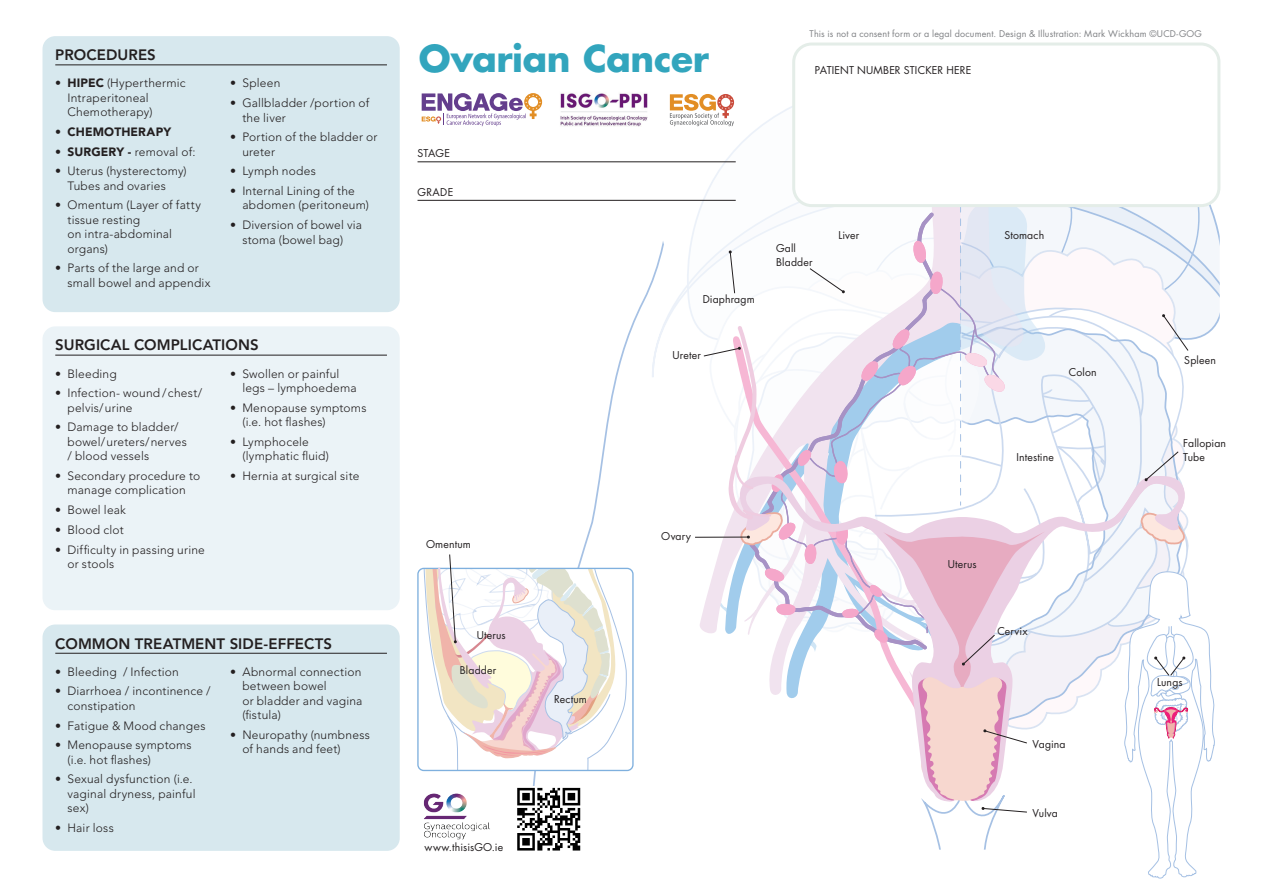
<style>
.page{position:relative;width:1263px;height:893px;background:#fff}
.page>*{position:absolute;margin:0;border:0;box-sizing:border-box;transform-origin:0 0}
.t1{font:700 36px "Futura Std";letter-spacing:-.01em;color:#32a5bd}
.t2{font:800 15px "Avenir LT Std";letter-spacing:.005em;color:#231f20}
.t3{font:300 12px/14.4px "Avenir LT Std";letter-spacing:.015em;color:#231f20}
.t4{font:900 12px "Avenir LT Std";letter-spacing:.01em;color:#231f20}
.Tags{font:10.5px/13.5px "Futura Std";letter-spacing:.015em;color:#231f20}
.Tags-2{font:9px "Futura Std";letter-spacing:.02em;color:#808285}
.s1{font-weight:900}
.s2{font-weight:300}
</style>
<div class="page">
<svg style="left:1095px;top:193px;width:125px;height:237px"></svg>
<svg style="left:923px;top:475px;width:263px;height:328px"></svg>
<div style="left:794px;top:44px;width:425px;height:162px;background:#fff;border-radius:18px"></div>
<div style="left:792px;top:43px;width:428px;height:164px;border:3px solid #e4ede8;border-radius:18px"></div>
<div style="left:43px;top:624px;width:357px;height:227px;background:#d7e8ee;border-radius:13px"></div>
<hr style="left:55px;top:653px;width:332px;height:1px;background:#231f20">
<div style="left:43px;top:326px;width:357px;height:284px;background:#ebf3f7;border-radius:13px"></div>
<hr style="left:55px;top:355px;width:332px;height:1px;background:#231f20">
<div style="left:43px;top:36px;width:357px;height:276px;background:#d7e8ee;border-radius:13px"></div>
<hr style="left:55px;top:64px;width:332px;height:1px;background:#231f20">
<hr style="left:417px;top:161px;width:319px;height:1px;background:#231f20">
<hr style="left:417px;top:200px;width:319px;height:1px;background:#231f20">
<img style="left:423px;top:793px;width:67px;height:47px">
<img style="left:517px;top:787px;width:64px;height:64px">
<svg style="left:1124px;top:571px;width:91px;height:308px"></svg>
<svg style="left:981px;top:807px;width:46px;height:6px"></svg>
<svg style="left:1108px;top:451px;width:78px;height:95px"></svg>
<svg style="left:1162px;top:314px;width:27px;height:38px"></svg>
<div style="left:417px;top:568px;width:217px;height:203px;border:1px solid #7fb0de;border-radius:6px"></div>
<svg style="left:422px;top:554px;width:205px;height:216px"></svg>
<svg style="left:422px;top:93px;width:120px;height:33px"></svg>
<svg style="left:670px;top:80px;width:425px;height:721px"></svg>
<img style="left:560px;top:93px;width:88px;height:33px">
<p class="t2" style="left:55px;top:46px;width:102px">PROCEDURES</p>
<p class="t3" style="left:68px;top:76px;width:120px;text-indent:-12px">• <span class="s1">HIPEC</span> (Hyperthermic<br>Intraperitoneal<br>Chemotherapy)</p>
<p class="t4" style="left:55px;top:124px;width:117px"><span class="s2">•</span> CHEMOTHERAPY</p>
<p class="t3" style="left:55px;top:144px;width:142px">• <span class="s1">SURGERY -</span> removal of:</p>
<p class="t3" style="left:68px;top:164px;width:121px;text-indent:-12px">• Uterus (hysterectomy)<br>Tubes and ovaries</p>
<p class="t3" style="left:68px;top:198px;width:135px;text-indent:-12px">• Omentum (Layer of fatty tissue resting<br>on intra-abdominal organs)</p>
<p class="t3" style="left:68px;top:261px;width:145px;text-indent:-12px">• Parts of the large and or small bowel and appendix</p>
<p class="t3" style="left:230px;top:76px;width:52px">• Spleen</p>
<p class="t3" style="left:242px;top:96px;width:128px;text-indent:-12px">• Gallbladder /portion of the liver</p>
<p class="t3" style="left:242px;top:130px;width:137px;text-indent:-12px">• Portion of the bladder or ureter</p>
<p class="t3" style="left:230px;top:164px;width:87px">• Lymph nodes</p>
<p class="t3" style="left:242px;top:184px;width:128px;text-indent:-12px">• Internal Lining of the abdomen (peritoneum)</p>
<p class="t3" style="left:230px;top:218px;width:133px;text-align:center">• Diversion of bowel via stoma (bowel bag)</p>
<p class="t2" style="left:55px;top:336px;width:205px">SURGICAL COMPLICATIONS</p>
<p class="t3" style="left:55px;top:366px;width:63px">• Bleeding</p>
<p class="t3" style="left:68px;top:386px;width:136px;text-indent:-12px">• Infection- wound /chest/ pelvis/urine</p>
<p class="t3" style="left:68px;top:420px;width:121px;text-indent:-12px">• Damage to bladder/ bowel/ureters/nerves / blood vessels</p>
<p class="t3" style="left:55px;top:469px;width:146px;text-align:center">• Secondary procedure to manage complication</p>
<p class="t3" style="left:55px;top:503px;width:72px">• Bowel leak</p>
<p class="t3" style="left:55px;top:523px;width:70px">• Blood clot</p>
<p class="t3" style="left:68px;top:542px;width:139px;text-indent:-12px">• Difficulty in passing urine or stools</p>
<p class="t3" style="left:242px;top:366px;width:116px;text-indent:-12px">• Swollen or painful legs – lymphoedema</p>
<p class="t3" style="left:242px;top:400px;width:126px;text-indent:-12px">• Menopause symptoms (i.e. hot flashes)</p>
<p class="t3" style="left:242px;top:435px;width:88px;text-indent:-12px">• Lymphocele (lymphatic fluid)</p>
<p class="t3" style="left:230px;top:469px;width:131px">• Hernia at surgical site</p>
<p class="t2" style="left:55px;top:634px;width:278px">COMMON TREATMENT SIDE-EFFECTS</p>
<p class="t3" style="left:55px;top:664px;width:125px">• Bleeding / Infection</p>
<p class="t3" style="left:68px;top:684px;width:145px;text-indent:-12px">• Diarrhoea / incontinence / constipation</p>
<p class="t3" style="left:55px;top:718px;width:152px">• Fatigue &amp; Mood changes</p>
<p class="t3" style="left:68px;top:738px;width:126px;text-indent:-12px">• Menopause symptoms (i.e. hot flashes)</p>
<p class="t3" style="left:68px;top:772px;width:130px;text-indent:-12px">• Sexual dysfunction (i.e. vaginal dryness, painful sex)</p>
<p class="t3" style="left:55px;top:821px;width:60px">• Hair loss</p>
<p class="t3" style="left:242px;top:664px;width:122px;text-indent:-12px">• Abnormal connection between bowel<br>or bladder and vagina (fistula)</p>
<p class="t3" style="left:242px;top:727px;width:129px;text-indent:-12px">• Neuropathy (numbness of hands and feet)</p>
<p class="t1" style="left:419px;top:35px;width:292px">Ovarian Cancer</p>
<p class="Tags-2" style="left:810px;top:28px;width:394px">This is not a consent form or a legal document. Design &amp; Illustration: Mark Wickham ©UCD-GOG</p>
<p class="Tags" style="left:815px;top:63px;width:158px">PATIENT NUMBER STICKER HERE</p>
<p class="Tags" style="left:417px;top:147px;width:34px">STAGE</p>
<p class="Tags" style="left:417px;top:185px;width:37px">GRADE</p>
<p class="Tags" style="left:426px;top:538px;width:47px">Omentum</p>
<p class="Tags" style="left:477px;top:628px;width:31px">Uterus</p>
<p class="Tags" style="left:460px;top:663px;width:38px">Bladder</p>
<p class="Tags" style="left:554px;top:692px;width:34px">Rectum</p>
<p class="Tags" style="left:424px;top:840px;width:80px">www.thisisGO.ie</p>
<p class="Tags" style="left:703px;top:292px;width:54px">Diaphragm</p>
<p class="Tags" style="left:672px;top:348px;width:30px">Ureter</p>
<p class="Tags" style="left:776px;top:242px;width:38px">Gall<br>Bladder</p>
<p class="Tags" style="left:838px;top:228px;width:22px">Liver</p>
<p class="Tags" style="left:661px;top:529px;width:31px">Ovary</p>
<p class="Tags" style="left:1004px;top:228px;width:41px">Stomach</p>
<p class="Tags" style="left:1069px;top:365px;width:29px">Colon</p>
<p class="Tags" style="left:1016px;top:450px;width:39px">Intestine</p>
<p class="Tags" style="left:948px;top:557px;width:31px">Uterus</p>
<p class="Tags" style="left:997px;top:624px;width:32px">Cervix</p>
<p class="Tags" style="left:1033px;top:737px;width:34px">Vagina</p>
<p class="Tags" style="left:1033px;top:806px;width:27px">Vulva</p>
<p class="Tags" style="left:1184px;top:353px;width:33px">Spleen</p>
<p class="Tags" style="left:1183px;top:437px;width:44px">Fallopian<br>Tube</p>
<p class="Tags" style="left:1157px;top:675px;width:27px">Lungs</p>
</div>
